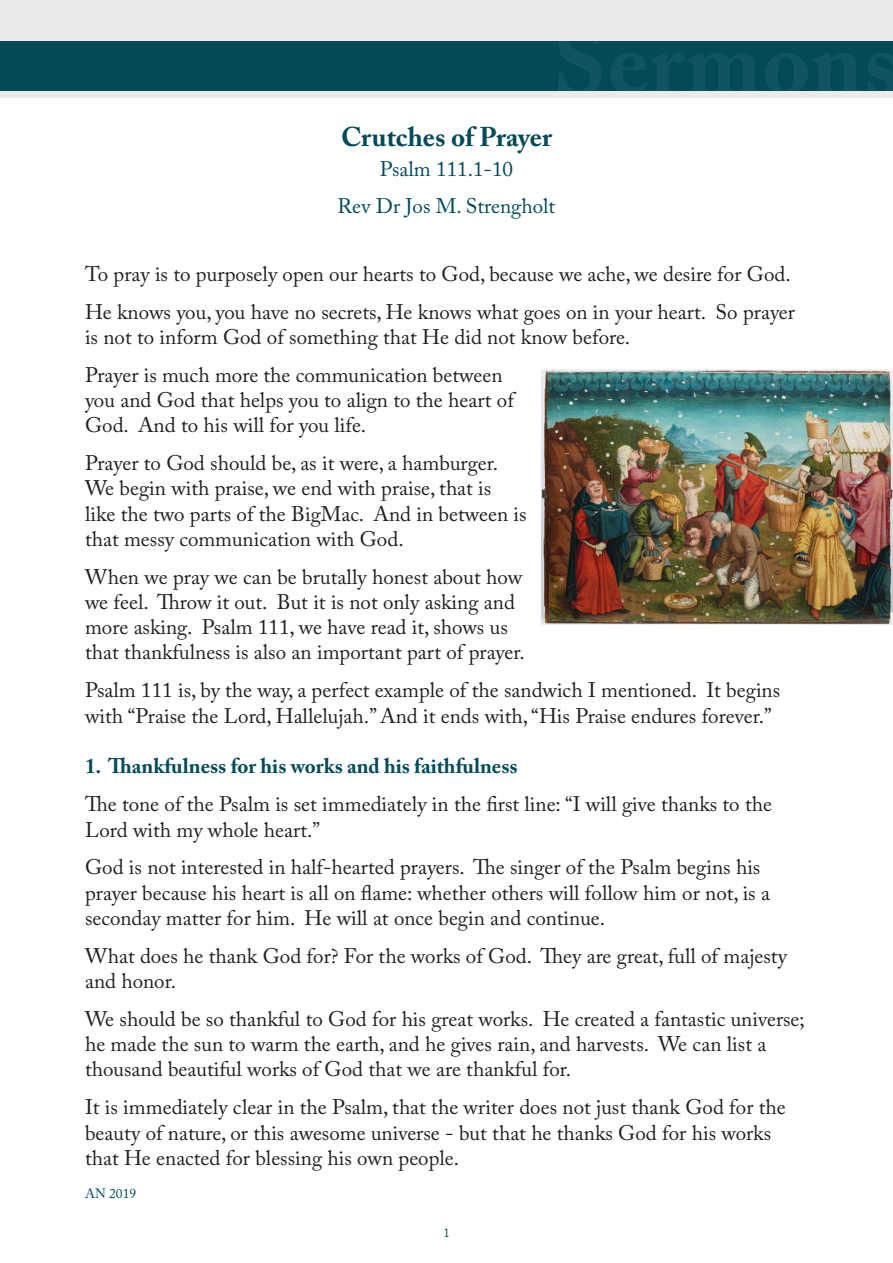
<style>
.page{position:relative;width:893px;height:1263px;background:#fff}
.page>*{position:absolute;margin:0;border:0;box-sizing:border-box;transform-origin:0 0}
.t1{font:700 27px "Adobe Caslon Pro";color:#034958}
.t2{font:21px/25.2px "Adobe Caslon Pro";color:#231f20}
.t3{font:700 21px "Adobe Caslon Pro";color:#034958}
.t4{font:21px/36.8px "Adobe Caslon Pro";color:#034958;text-align:center}
.t5{font:13.5px "Adobe Caslon Pro";color:#034958}
.t6{font:12px "Bookman Old Style";color:#034958}
</style>
<div class="page">
<div style="left:0;top:0;width:893px;height:97px;background:#e9eaeb"></div>
<div style="left:0;top:41px;width:893px;height:50px;background:#034958"></div>
<img style="left:542px;top:370px;width:351px;height:255px">
<p class="t1" style="left:341px;top:121px;width:212px">Crutches of Prayer</p>
<p class="t4" style="left:338px;top:151px;width:219px">Psalm 111.1-10<br>Rev Dr Jos M. Strengholt</p>
<p class="t2" style="left:85px;top:255px;width:711px;line-height:38px">To pray is to purposely open our hearts to God, because we ache, we desire for God.<br>He knows you, you have no secrets, He knows what goes on in your heart. So prayer</p>
<p class="t2" style="left:85px;top:318px;width:547px;line-height:38px">is not to inform God of something that He did not know before.<br>Prayer is much more the communication between</p>
<p class="t2" style="left:85px;top:387px;width:430px">you and God that helps you to align to the heart of<br>God. And to his will for you life.</p>
<p class="t2" style="left:85px;top:450px;width:443px">Prayer to God should be, as it were, a hamburger.<br>We begin with praise, we end with praise, that is like the two parts of the BigMac. And in between is that messy communication with God.</p>
<p class="t2" style="left:85px;top:564px;width:441px">When we pray we can be brutally honest about how we feel. Throw it out. But it is not only asking and more asking. Psalm 111, we have read it, shows us that thankfulness is also an important part of prayer.</p>
<p class="t2" style="left:85px;top:677px;width:697px">Psalm 111 is, by the way, a perfect example of the sandwich I mentioned. It begins with “Praise the Lord, Hallelujah.” And it ends with, “His Praise endures forever.”</p>
<p class="t3" style="left:85px;top:754px;width:434px">1. Thankfulness for his works and his faithfulness</p>
<p class="t2" style="left:85px;top:791px;width:688px">The tone of the Psalm is set immediately in the first line: “I will give thanks to the<br>Lord with my whole heart.”</p>
<p class="t2" style="left:85px;top:855px;width:686px">God is not interested in half-hearted prayers. The singer of the Psalm begins his prayer because his heart is all on flame: whether others will follow him or not, is a seconday matter for him. He will at once begin and continue.</p>
<p class="t2" style="left:85px;top:943px;width:704px">What does he thank God for? For the works of God. They are great, full of majesty and honor.</p>
<p class="t2" style="left:85px;top:1006px;width:721px">We should be so thankful to God for his great works. He created a fantastic universe; he made the sun to warm the earth, and he gives rain, and harvests. We can list a thousand beautiful works of God that we are thankful for.</p>
<p class="t2" style="left:85px;top:1094px;width:702px">It is immediately clear in the Psalm, that the writer does not just thank God for the beauty of nature, or this awesome universe - but that he thanks God for his works that He enacted for blessing his own people.</p>
<p class="t5" style="left:85px;top:1185px;width:53px">AN 2019</p>
<p class="t6" style="left:443px;top:1225px;width:9px">1</p>
</div>
